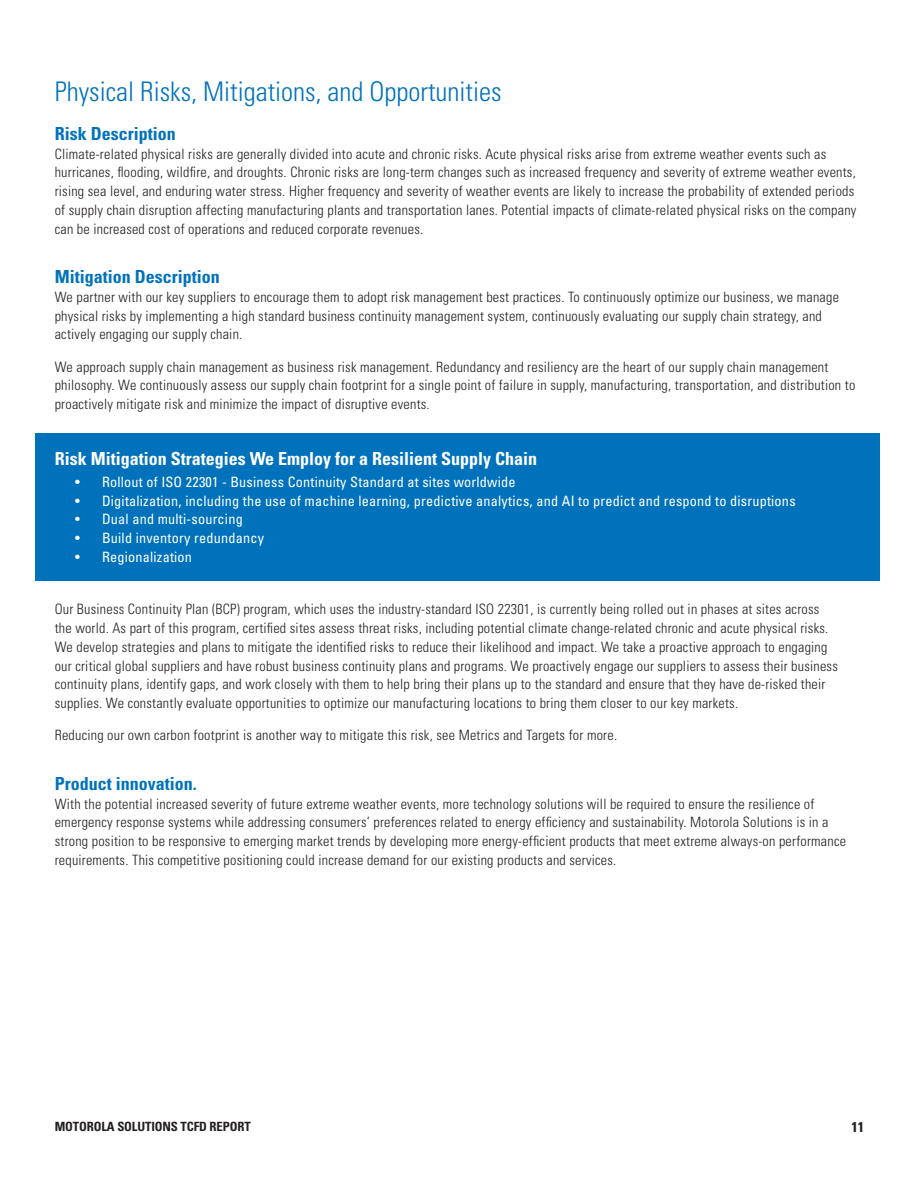
<style>
.page{position:relative;width:918px;height:1188px;background:#fff}
.page>*{position:absolute;margin:0;border:0;box-sizing:border-box;transform-origin:0 0}
.Header_1{font:300 condensed 27px "Univers LT Std";color:#0072bc}
.Subhead{font:700 condensed 18px "Univers LT Std";color:#fff}
.Subhead-2{font:700 condensed 18px "Univers LT Std";color:#0072bc}
.Body_Copy_Main{font:300 condensed 14.25px/18.8px "Univers LT Std";letter-spacing:.015em;color:#231f20}
.t1{font:condensed 14.25px "Univers LT Std";letter-spacing:.015em;color:#fff}
.t2{font:700 condensed 14.25px "Univers LT Std";color:#231f20}
.t3{font:700 condensed 12.75px "Univers LT Std";letter-spacing:-.01em;color:#231f20}
</style>
<div class="page">
<div style="left:36px;top:433px;width:844px;height:147px;background:#0072bc"></div>
<p class="Header_1" style="left:55px;top:75px;width:448px">Physical Risks, Mitigations, and Opportunities</p>
<p class="Subhead-2" style="left:55px;top:122px;width:122px">Risk Description</p>
<p class="Body_Copy_Main" style="left:55px;top:144px;width:803px">Climate-related physical risks are generally divided into acute and chronic risks. Acute physical risks arise from extreme weather events such as hurricanes, flooding, wildfire, and droughts. Chronic risks are long-term changes such as increased frequency and severity of extreme weather events, rising sea level, and enduring water stress. Higher frequency and severity of weather events are likely to increase the probability of extended periods of supply chain disruption affecting manufacturing plants and transportation lanes. Potential impacts of climate-related physical risks on the company can be increased cost of operations and reduced corporate revenues.</p>
<p class="Subhead-2" style="left:55px;top:266px;width:167px">Mitigation Description</p>
<p class="Body_Copy_Main" style="left:55px;top:288px;width:786px">We partner with our key suppliers to encourage them to adopt risk management best practices. To continuously optimize our business, we manage physical risks by implementing a high standard business continuity management system, continuously evaluating our supply chain strategy, and actively engaging our supply chain.</p>
<p class="Body_Copy_Main" style="left:55px;top:357px;width:802px">We approach supply chain management as business risk management. Redundancy and resiliency are the heart of our supply chain management philosophy. We continuously assess our supply chain footprint for a single point of failure in supply, manufacturing, transportation, and distribution to proactively mitigate risk and minimize the impact of disruptive events.</p>
<p class="Subhead" style="left:55px;top:448px;width:484px">Risk Mitigation Strategies We Employ for a Resilient Supply Chain</p>
<p class="t1" style="left:75px;top:473px;width:442px">• Rollout of ISO 22301 - Business Continuity Standard at sites worldwide</p>
<p class="t1" style="left:75px;top:492px;width:722px">• Digitalization, including the use of machine learning, predictive analytics, and AI to predict and respond to disruptions</p>
<p class="t1" style="left:75px;top:510px;width:169px">• Dual and multi-sourcing</p>
<p class="t1" style="left:75px;top:529px;width:191px">• Build inventory redundancy</p>
<p class="t1" style="left:75px;top:548px;width:119px">• Regionalization</p>
<p class="Body_Copy_Main" style="left:55px;top:600px;width:785px">Our Business Continuity Plan (BCP) program, which uses the industry-standard ISO 22301, is currently being rolled out in phases at sites across the world. As part of this program, certified sites assess threat risks, including potential climate change-related chronic and acute physical risks.<br>We develop strategies and plans to mitigate the identified risks to reduce their likelihood and impact. We take a proactive approach to engaging our critical global suppliers and have robust business continuity plans and programs. We proactively engage our suppliers to assess their business continuity plans, identify gaps, and work closely with them to help bring their plans up to the standard and ensure that they have de-risked their supplies. We constantly evaluate opportunities to optimize our manufacturing locations to bring them closer to our key markets.</p>
<p class="Body_Copy_Main" style="left:55px;top:726px;width:562px">Reducing our own carbon footprint is another way to mitigate this risk, see Metrics and Targets for more.</p>
<p class="Subhead-2" style="left:55px;top:772px;width:144px">Product innovation.</p>
<p class="Body_Copy_Main" style="left:55px;top:794px;width:793px">With the potential increased severity of future extreme weather events, more technology solutions will be required to ensure the resilience of emergency response systems while addressing consumers’ preferences related to energy efficiency and sustainability. Motorola Solutions is in a strong position to be responsive to emerging market trends by developing more energy-efficient products that meet extreme always-on performance requirements. This competitive positioning could increase demand for our existing products and services.</p>
<p class="t3" style="left:55px;top:1119px;width:198px">MOTOROLA SOLUTIONS TCFD REPORT</p>
<p class="t2" style="left:851px;top:1119px;width:14px">11</p>
</div>
